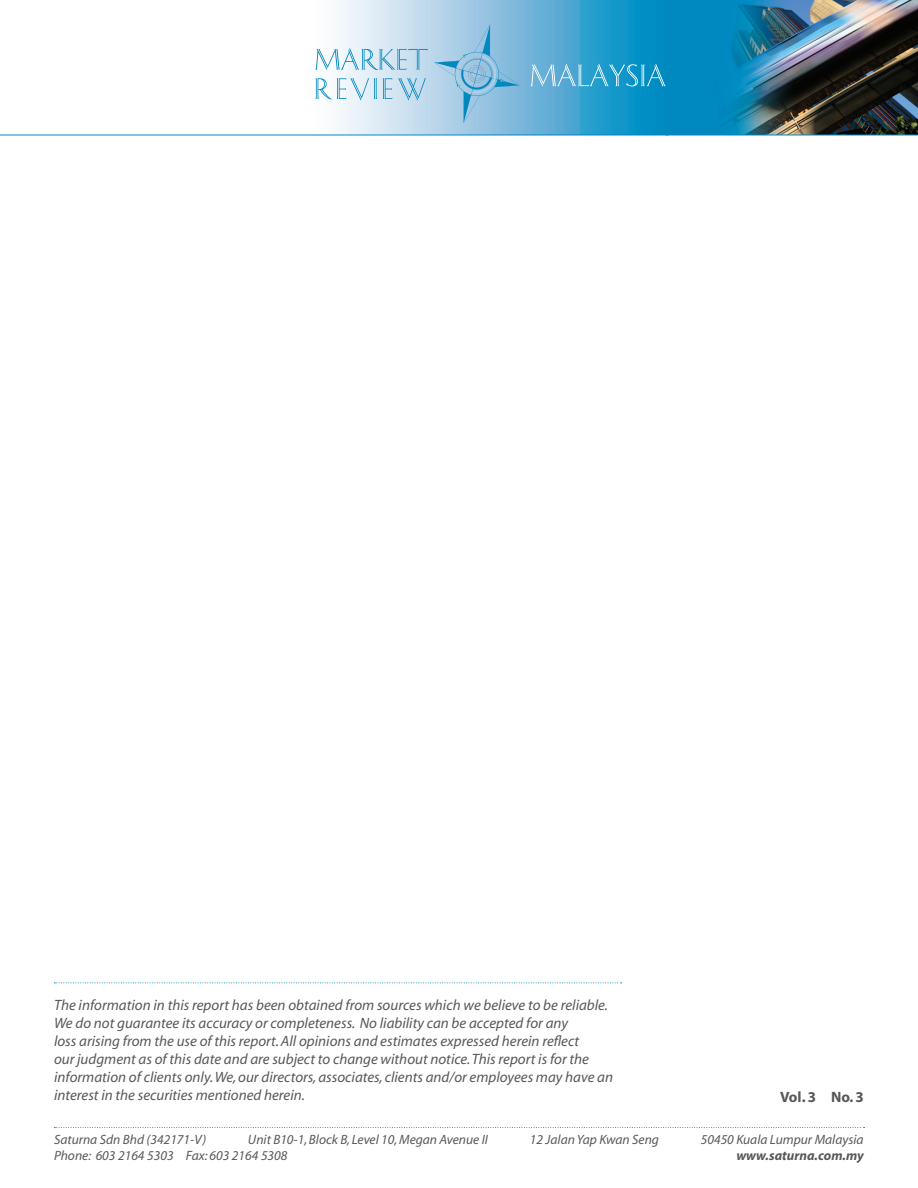
<style>
.page{position:relative;width:918px;height:1188px;background:#fff}
.page>*{position:absolute;margin:0;border:0;box-sizing:border-box;transform-origin:0 0}
.t1{font:italic 15px/18px "Myriad";color:#57585a}
.t2{font:700 15px "Myriad";color:#57585a}
.t3{font:italic 13.5px "Myriad";color:#57585a}
.t4{font:italic 700 13.5px "Myriad";color:#57585a}
</style>
<div class="page">
<svg style="left:0;top:0;width:531px;height:135px"></svg>
<svg style="left:54px;top:982px;width:568px;height:1px"></svg>
<svg style="left:434px;top:25px;width:85px;height:98px;background:#8fc1df"></svg>
<svg style="left:315px;top:48px;width:113px;height:22px"></svg>
<svg style="left:315px;top:78px;width:111px;height:23px"></svg>
<img style="left:531px;top:0;width:387px;height:135px">
<svg style="left:54px;top:1127px;width:811px;height:1px"></svg>
<p class="t1" style="left:54px;top:997px;width:561px">The information in this report has been obtained from sources which we believe to be reliable.<br>We do not guarantee its accuracy or completeness. No liability can be accepted for any<br>loss arising from the use of this report. All opinions and estimates expressed herein reflect<br>our judgment as of this date and are subject to change without notice. This report is for the information of clients only. We, our directors, associates, clients and/or employees may have an interest in the securities mentioned herein.</p>
<p class="t2" style="left:780px;top:1089px;width:85px">Vol. 3 No. 3</p>
<p class="t3" style="left:54px;top:1133px;width:154px">Saturna Sdn Bhd (342171-V)</p>
<p class="t3" style="left:248px;top:1133px;width:242px">Unit B10-1, Block B, Level 10, Megan Avenue II</p>
<p class="t3" style="left:530px;top:1133px;width:131px">12 Jalan Yap Kwan Seng</p>
<p class="t3" style="left:701px;top:1133px;width:164px">50450 Kuala Lumpur Malaysia</p>
<p class="t3" style="left:54px;top:1149px;width:235px">Phone: 603 2164 5303 Fax: 603 2164 5308</p>
<p class="t4" style="left:736px;top:1149px;width:129px">www.saturna.com.my</p>
</div>
